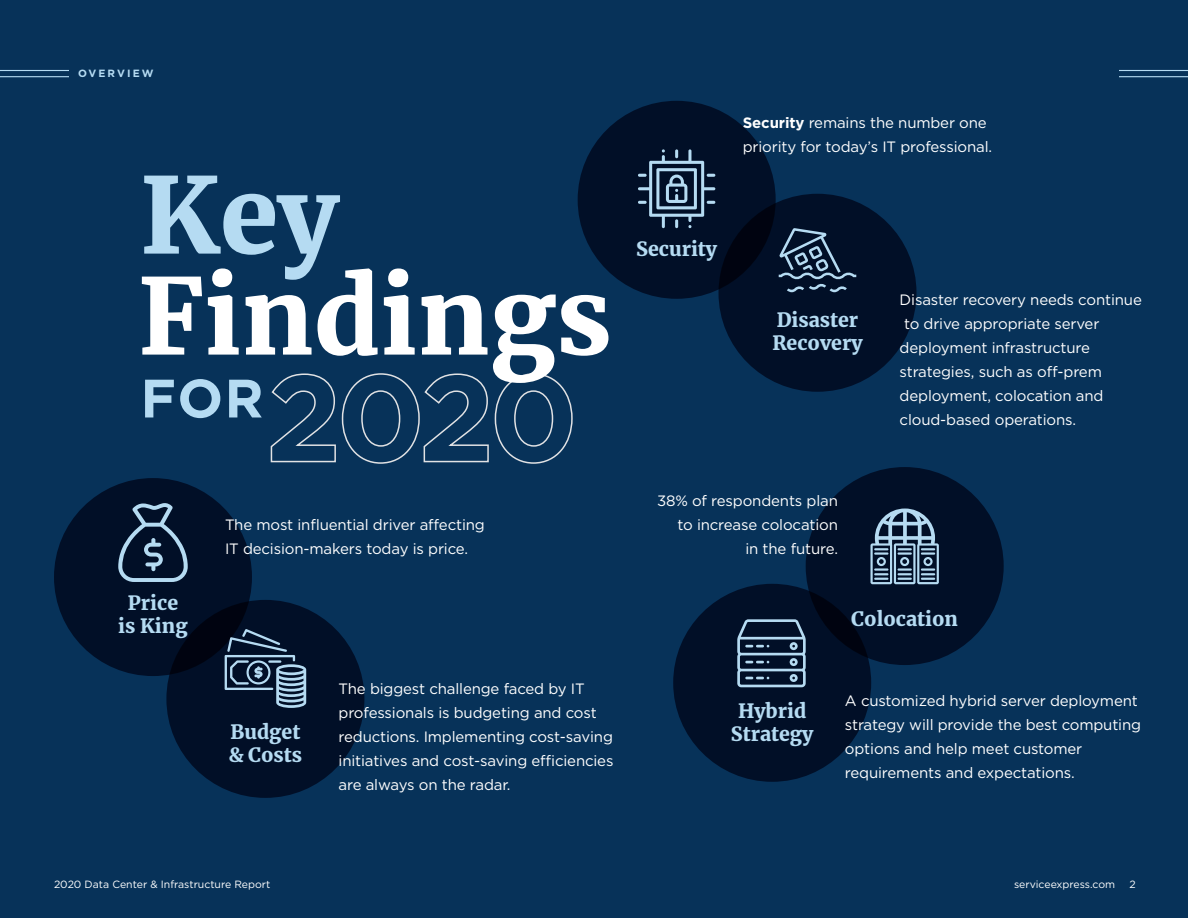
<style>
.page{position:relative;width:1188px;height:918px;background:#073259}
.page>*{position:absolute;margin:0;border:0;box-sizing:border-box;transform-origin:0 0}
.t1{font:900 105px "Merriweather";color:#fff}
.t2{font:900 105px "Merriweather";color:#b5dbf2}
.t3{font:700 54px "Gotham";color:#b5dbf2}
.t4{font:900 19.5px/23.4px "Merriweather";color:#b5dbf2}
.t5{font:15px/24px "Gotham";letter-spacing:-.01em;color:#fff}
.t6{font:10.5px "Gotham";color:#fff}
.t7{font:700 10.5px "Gotham";letter-spacing:.2em;color:#b5dbf2}
.s1{font-weight:700}
</style>
<div class="page">
<svg style="left:270px;top:373px;width:303px;height:91px"></svg>
<hr style="left:0;top:70px;width:69px;height:1px;background:#b5dbf2">
<hr style="left:0;top:76px;width:69px;height:1px;background:#b5dbf2">
<hr style="left:1119px;top:70px;width:69px;height:1px;background:#b5dbf2">
<hr style="left:1119px;top:76px;width:69px;height:1px;background:#b5dbf2">
<div style="left:719px;top:194px;width:198px;height:198px;background:#010f27;border-radius:50%"></div>
<div style="left:54px;top:478px;width:198px;height:198px;background:#010f27;border-radius:50%"></div>
<div style="left:806px;top:467px;width:198px;height:198px;background:#010f27;border-radius:50%"></div>
<div style="left:673px;top:584px;width:198px;height:198px;background:#010f27;border-radius:50%"></div>
<svg style="left:578px;top:101px;width:198px;height:198px;background:#000e25"></svg>
<svg style="left:166px;top:600px;width:198px;height:198px;background:#010e25"></svg>
<svg style="left:638px;top:149px;width:77px;height:79px;background:#334860"></svg>
<svg style="left:870px;top:509px;width:69px;height:75px"></svg>
<svg style="left:225px;top:629px;width:81px;height:79px;background:#31455c"></svg>
<svg style="left:779px;top:228px;width:77px;height:64px"></svg>
<svg style="left:737px;top:619px;width:69px;height:68px"></svg>
<svg style="left:118px;top:503px;width:70px;height:79px"></svg>
<p class="t7" style="left:78px;top:69px;width:77px">OVERVIEW</p>
<h1 class="t2" style="left:141px;top:164px;width:199px">Key</h1>
<h1 class="t1" style="left:139px;top:265px;width:475px">Findings</h1>
<h2 class="t3" style="left:141px;top:374px;width:125px">FOR</h2>
<h3 class="t4" style="left:118px;top:593px;width:71px;text-align:center">Price is King</h3>
<p class="t5" style="left:225px;top:513px;width:261px">The most influential driver affecting<br>IT decision-makers today is price.</p>
<p class="t5" style="left:743px;top:112px;width:251px"><span class="s1">Security</span> remains the number one priority for today’s IT professional.</p>
<h3 class="t4" style="left:636px;top:239px;width:82px">Security</h3>
<h3 class="t4" style="left:772px;top:309px;width:92px">Disaster<br>Recovery</h3>
<p class="t5" style="left:900px;top:288px;width:244px">Disaster recovery needs continue to drive appropriate server deployment infrastructure strategies, such as off-prem deployment, colocation and cloud-based operations.</p>
<p class="t5" style="left:657px;top:490px;width:182px;text-align:right">38% of respondents plan to increase colocation<br>in the future.</p>
<h3 class="t4" style="left:851px;top:608px;width:108px">Colocation</h3>
<p class="t5" style="left:339px;top:678px;width:276px">The biggest challenge faced by IT professionals is budgeting and cost reductions. Implementing cost-saving initiatives and cost-saving efficiencies are always on the radar.</p>
<h3 class="t4" style="left:738px;top:701px;width:70px">Hybrid</h3>
<h3 class="t4" style="left:230px;top:721px;width:71px">Budget</h3>
<h3 class="t4" style="left:731px;top:724px;width:84px">Strategy</h3>
<h3 class="t4" style="left:229px;top:745px;width:75px">&amp; Costs</h3>
<p class="t5" style="left:845px;top:689px;width:298px">A customized hybrid server deployment strategy will provide the best computing options and help meet customer requirements and expectations.</p>
<p class="t6" style="left:54px;top:880px;width:218px">2020 Data Center &amp; Infrastructure Report</p>
<p class="t6" style="left:1014px;top:880px;width:103px">serviceexpress.com</p>
<p class="t6" style="left:1130px;top:880px;width:8px">2</p>
</div>
